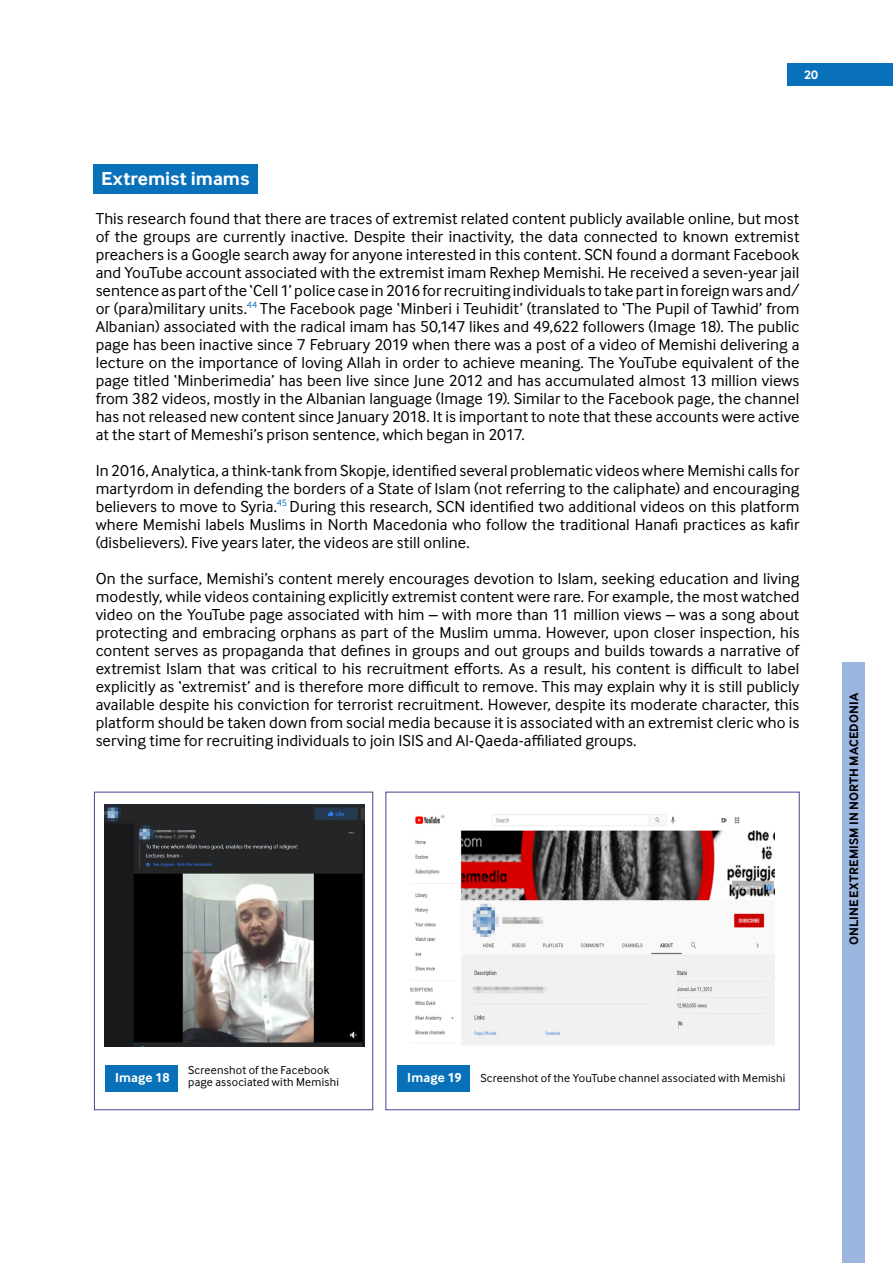
<style>
.page{position:relative;width:893px;height:1263px;background:#fff}
.page>*{position:absolute;margin:0;border:0;box-sizing:border-box;transform-origin:0 0}
.t1{font:700 19.5px "Inter Face";color:#fff}
.t2{font:16.5px/18px "Inter Face";letter-spacing:.005em;color:#000;text-align:justify}
.t3{font:700 13.5px "Inter Face";letter-spacing:.005em;color:#fff}
.t4{font:700 12.75px "Inter Face";letter-spacing:.01em;color:#000}
.t5{font:700 12.75px "Inter Face";color:#fff}
.t6{font:12px/12px "Inter Face";letter-spacing:.02em;color:#000}
</style>
<div class="page">
<div style="left:787px;top:64px;width:106px;height:22px;background:#0871b9"></div>
<div style="left:842px;top:662px;width:23px;height:601px;background:#9bb5df"></div>
<div style="left:94px;top:164px;width:164px;height:30px;background:#0871b9"></div>
<img style="left:104px;top:804px;width:261px;height:243px">
<img style="left:410px;top:814px;width:364px;height:231px">
<div style="left:121px;top:804px;width:140px;height:15px;background:#242527"></div>
<div style="left:152px;top:814px;width:140px;height:15px;background:#242527"></div>
<div style="left:105px;top:1065px;width:73px;height:26px;background:#0871b9"></div>
<div style="left:397px;top:1065px;width:73px;height:26px;background:#0871b9"></div>
<div style="left:94px;top:792px;width:279px;height:318px;border:1px solid #4a4291"></div>
<p class="t5" style="left:804px;top:67px;width:16px">20</p>
<p class="t1" style="left:101px;top:167px;width:150px">Extremist imams</p>
<p class="t2" style="left:96px;top:209px;width:705px">This research found that there are traces of extremist related content publicly available online, but most of the groups are currently inactive. Despite their inactivity, the data connected to known extremist preachers is a Google search away for anyone interested in this content. SCN found a dormant Facebook and YouTube account associated with the extremist imam Rexhep Memishi. He received a seven-year jail sentence as part of the ‘Cell 1’ police case in 2016 for recruiting individuals to take part in foreign wars and/ or (para)military units.<sup>44</sup> The Facebook page ‘Minberi i Teuhidit’ (translated to ‘The Pupil of Tawhid’ from Albanian) associated with the radical imam has 50,147 likes and 49,622 followers (Image 18). The public page has been inactive since 7 February 2019 when there was a post of a video of Memishi delivering a lecture on the importance of loving Allah in order to achieve meaning. The YouTube equivalent of the page titled ‘Minberimedia’ has been live since June 2012 and has accumulated almost 13 million views from 382 videos, mostly in the Albanian language (Image 19). Similar to the Facebook page, the channel has not released new content since January 2018. It is important to note that these accounts were active at the start of Memeshi’s prison sentence, which began in 2017.</p>
<p class="t2" style="left:96px;top:461px;width:705px">In 2016, Analytica, a think-tank from Skopje, identified several problematic videos where Memishi calls for martyrdom in defending the borders of a State of Islam (not referring to the caliphate) and encouraging believers to move to Syria.<sup>45</sup> During this research, SCN identified two additional videos on this platform where Memishi labels Muslims in North Macedonia who follow the traditional Hanafi practices as kafir (disbelievers). Five years later, the videos are still online.</p>
<p class="t2" style="left:96px;top:569px;width:705px">On the surface, Memishi’s content merely encourages devotion to Islam, seeking education and living modestly, while videos containing explicitly extremist content were rare. For example, the most watched video on the YouTube page associated with him – with more than 11 million views – was a song about protecting and embracing orphans as part of the Muslim umma. However, upon closer inspection, his content serves as propaganda that defines in groups and out groups and builds towards a narrative of extremist Islam that was critical to his recruitment efforts. As a result, his content is difficult to label explicitly as ‘extremist’ and is therefore more difficult to remove. This may explain why it is still publicly available despite his conviction for terrorist recruitment. However, despite its moderate character, this platform should be taken down from social media because it is associated with an extremist cleric who is serving time for recruiting individuals to join ISIS and Al-Qaeda-affiliated groups.</p>
<p class="t4" style="left:846px;top:945px;width:254px;rotate:-90deg">ONLINE EXTREMISM IN NORTH MACEDONIA</p>
<p class="t6" style="left:188px;top:1064px;width:152px">Screenshot of the Facebook page associated with Memishi</p>
<p class="t3" style="left:115px;top:1069px;width:56px">Image 18</p>
<p class="t3" style="left:407px;top:1069px;width:56px">Image 19</p>
<p class="t6" style="left:480px;top:1071px;width:307px">Screenshot of the YouTube channel associated with Memishi</p>
</div>
